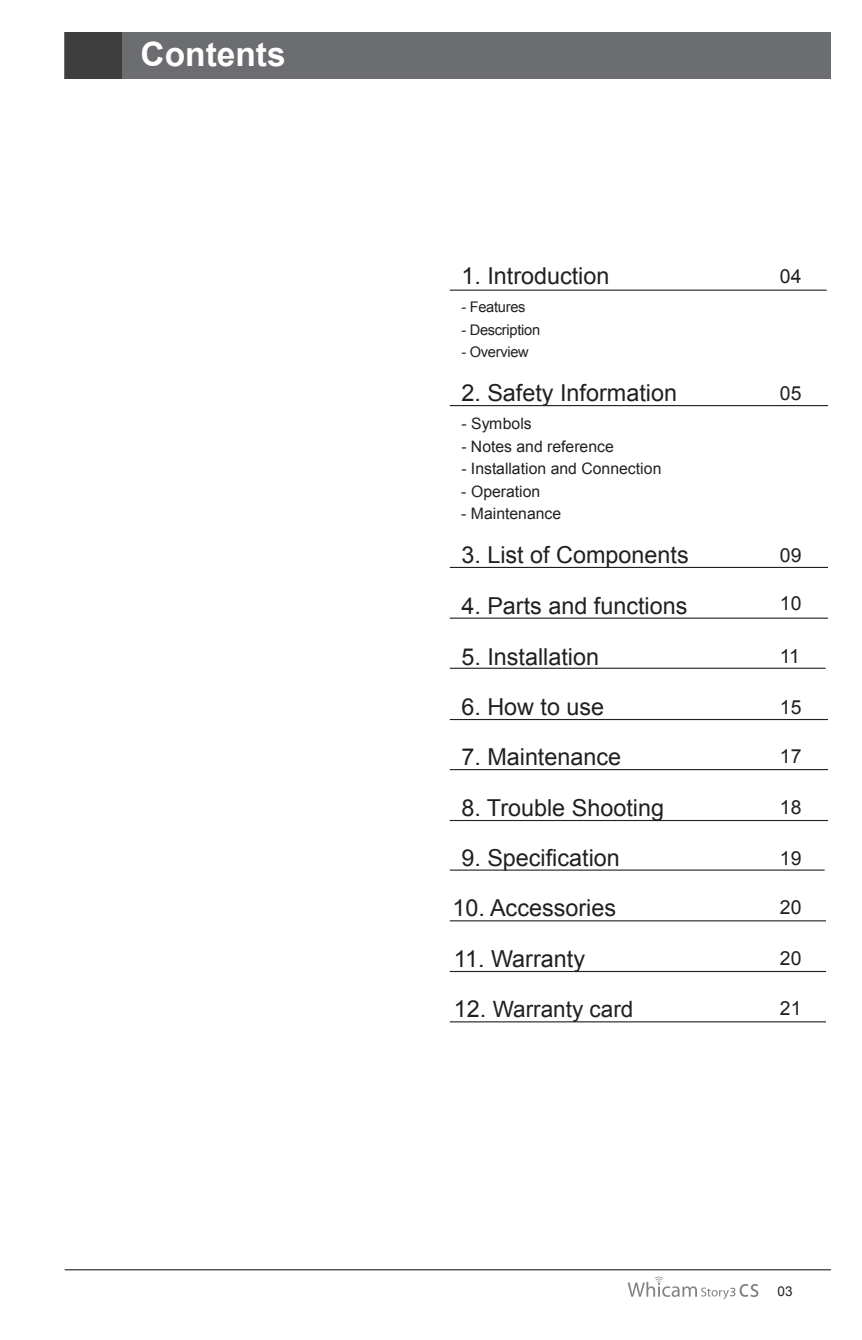
<style>
.page{position:relative;width:862px;height:1340px;background:#fff}
.page>*{position:absolute;margin:0;border:0;box-sizing:border-box;transform-origin:0 0}
.t1{font:700 33.52px "Arial";color:#fff}
.t2{font:23.4px "Arial";color:#231f20}
.t3{font:22.5px "Arial";color:#231f20}
.t4{font:19.35px "Arial";color:#231f20}
.t5{font:15.75px "Arial";color:#231f20}
.t6{font:14.62px "Arial";letter-spacing:-.02em;color:#231f20}
.t7{font:13.5px "Arial";color:#231f20}
.s1{font-size:23.4px}
</style>
<div class="page">
<div style="left:65px;top:32px;width:765px;height:46px;background:#6c6d70"></div>
<div style="left:65px;top:32px;width:56px;height:46px;background:#3e3e3f"></div>
<hr style="left:65px;top:1269px;width:765px;height:1px;background:#231f20">
<svg style="left:627px;top:1276px;width:131px;height:23px"></svg>
<hr style="left:449px;top:567px;width:378px;height:1px;background:#231f20">
<hr style="left:449px;top:617px;width:378px;height:1px;background:#231f20">
<hr style="left:449px;top:667px;width:376px;height:2px;background:#231f20">
<hr style="left:449px;top:719px;width:378px;height:1px;background:#231f20">
<hr style="left:449px;top:769px;width:378px;height:1px;background:#231f20">
<hr style="left:449px;top:820px;width:378px;height:1px;background:#231f20">
<hr style="left:449px;top:869px;width:375px;height:1px;background:#231f20">
<hr style="left:449px;top:920px;width:376px;height:1px;background:#231f20">
<hr style="left:449px;top:970px;width:376px;height:2px;background:#231f20">
<hr style="left:449px;top:1021px;width:376px;height:1px;background:#231f20">
<hr style="left:449px;top:405px;width:378px;height:1px;background:#231f20">
<hr style="left:449px;top:289px;width:377px;height:2px;background:#231f20">
<h1 class="t1" style="left:140px;top:32px;width:147px">Contents</h1>
<p class="t2" style="left:461px;top:260px;width:149px">1. Introduction</p>
<p class="t4" style="left:779px;top:263px;width:23px">04</p>
<p class="t6" style="left:461px;top:297px;width:66px">- Features</p>
<p class="t6" style="left:461px;top:320px;width:80px">- Description</p>
<p class="t6" style="left:461px;top:342px;width:69px">- Overview</p>
<p class="t2" style="left:461px;top:377px;width:217px">2. Safety Information</p>
<p class="t4" style="left:779px;top:380px;width:23px">05</p>
<p class="t5" style="left:461px;top:413px;width:72px">- Symbols</p>
<p class="t5" style="left:461px;top:435px;width:154px">- Notes and reference</p>
<p class="t5" style="left:461px;top:458px;width:201px">- Installation and Connection</p>
<p class="t5" style="left:461px;top:480px;width:80px">- Operation</p>
<p class="t5" style="left:461px;top:503px;width:101px">- Maintenance</p>
<p class="t2" style="left:461px;top:540px;width:229px">3. List of Components</p>
<p class="t4" style="left:779px;top:543px;width:23px">09</p>
<p class="t2" style="left:461px;top:590px;width:227px">4. Parts and functions</p>
<p class="t4" style="left:779px;top:591px;width:23px">10</p>
<p class="t2" style="left:461px;top:641px;width:139px">5. Installation</p>
<p class="t4" style="left:779px;top:643px;width:22px">11</p>
<p class="t2" style="left:461px;top:691px;width:144px">6. How to use</p>
<p class="t4" style="left:779px;top:694px;width:23px">15</p>
<p class="t2" style="left:461px;top:741px;width:161px">7. Maintenance</p>
<p class="t4" style="left:779px;top:744px;width:23px">17</p>
<p class="t2" style="left:461px;top:792px;width:204px">8. Trouble Shooting</p>
<p class="t4" style="left:779px;top:794px;width:23px">18</p>
<p class="t2" style="left:461px;top:842px;width:160px">9. Specification</p>
<p class="t4" style="left:779px;top:846px;width:23px">19</p>
<p class="t2" style="left:452px;top:892px;width:165px">10. Accessories</p>
<p class="t4" style="left:779px;top:894px;width:23px">20</p>
<p class="t2" style="left:453px;top:943px;width:133px">11. Warranty</p>
<p class="t4" style="left:779px;top:945px;width:23px">20</p>
<p class="t3" style="left:453px;top:994px;width:181px"><span class="s1">12.</span> Warranty card</p>
<p class="t4" style="left:779px;top:996px;width:23px">21</p>
<p class="t7" style="left:777px;top:1282px;width:17px">03</p>
</div>
